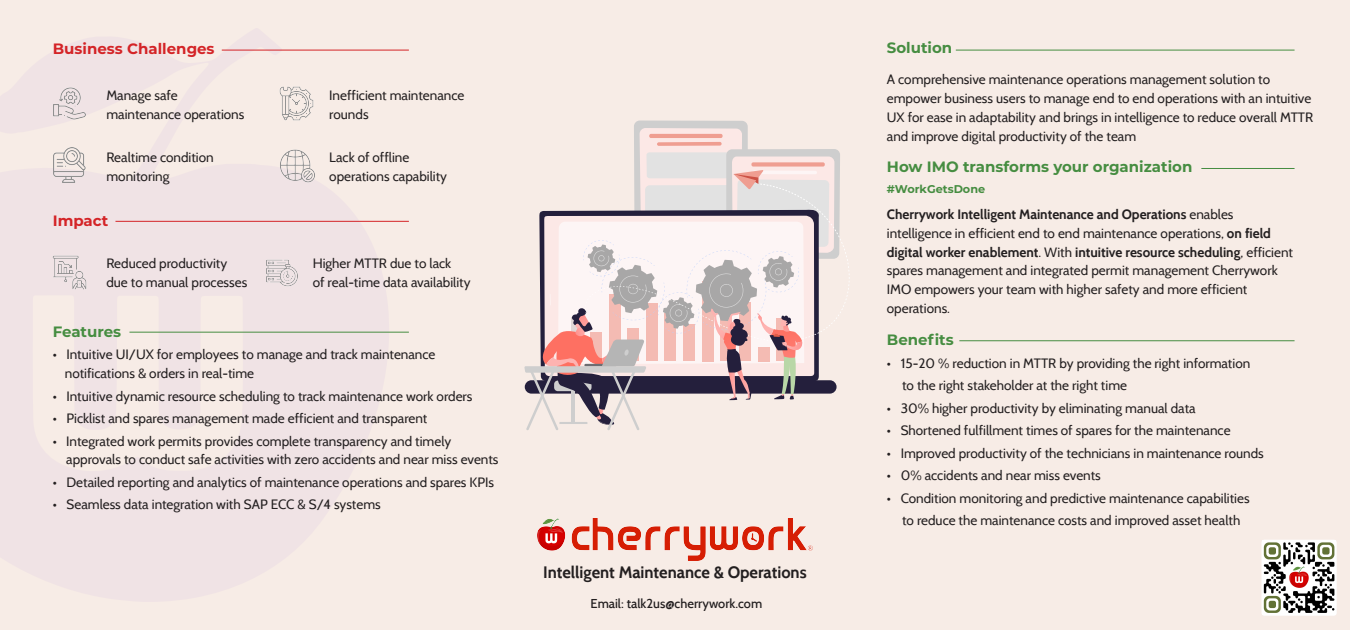
<style>
.page{position:relative;width:1350px;height:630px;background:#f7ece6}
.page>*{position:absolute;margin:0;border:0;box-sizing:border-box;transform-origin:0 0}
.t1{font:700 16.5px "Cabin";color:#231f20}
.t2{font:700 15px "Montserrat";color:#468d41}
.t3{font:700 15px "Montserrat";color:#d42427}
.t4{font:13.5px/18.8px "Cabin";color:#231f20}
.t5{font:500 12.83px "Cabin";color:#231f20}
.t6{font:700 11.25px "Montserrat";color:#468d41}
.s1{font-weight:700}
</style>
<div class="page">
<hr style="left:222px;top:50px;width:187px;height:1px;background:#d42427">
<hr style="left:956px;top:50px;width:339px;height:1px;background:#468d41">
<hr style="left:1201px;top:168px;width:94px;height:1px;background:#468d41">
<hr style="left:959px;top:340px;width:336px;height:1px;background:#468d41">
<hr style="left:115px;top:221px;width:294px;height:1px;background:#d42427">
<hr style="left:129px;top:332px;width:280px;height:1px;background:#468d41">
<img style="left:538px;top:518px;width:274px;height:43px">
<img style="left:53px;top:256px;width:33px;height:33px">
<svg style="left:524px;top:121px;width:326px;height:309px"></svg>
<img style="left:53px;top:88px;width:32px;height:32px">
<img style="left:279px;top:86px;width:35px;height:35px">
<img style="left:280px;top:149px;width:35px;height:34px">
<img style="left:53px;top:148px;width:33px;height:34px">
<img style="left:267px;top:259px;width:31px;height:28px">
<div style="left:1261px;top:540px;width:76px;height:76px;background:#fff;border-radius:3px"></div>
<img style="left:1263px;top:542px;width:72px;height:71px">
<p class="t3" style="left:53px;top:38px;width:163px">Business Challenges</p>
<p class="t4" style="left:106px;top:86px;width:139px">Manage safe maintenance operations</p>
<p class="t4" style="left:106px;top:148px;width:109px">Realtime condition monitoring</p>
<p class="t4" style="left:329px;top:86px;width:137px">Inefficient maintenance rounds</p>
<p class="t4" style="left:329px;top:148px;width:119px">Lack of offline operations capability</p>
<p class="t3" style="left:53px;top:210px;width:57px">Impact</p>
<p class="t4" style="left:106px;top:254px;width:142px">Reduced productivity due to manual processes</p>
<p class="t4" style="left:313px;top:254px;width:159px">Higher MTTR due to lack<br>of real-time data availability</p>
<p class="t2" style="left:53px;top:321px;width:70px">Features</p>
<p class="t4" style="left:65px;top:345px;width:372px;text-indent:-12px">• Intuitive UI/UX for employees to manage and track maintenance notifications &amp; orders in real-time</p>
<p class="t4" style="left:53px;top:387px;width:421px">• Intuitive dynamic resource scheduling to track maintenance work orders</p>
<p class="t4" style="left:53px;top:409px;width:376px">• Picklist and spares management made efficient and transparent</p>
<p class="t4" style="left:66px;top:432px;width:434px;text-indent:-14px">• Integrated work permits provides complete transparency and timely approvals to conduct safe activities with zero accidents and near miss events</p>
<p class="t4" style="left:53px;top:473px;width:443px">• Detailed reporting and analytics of maintenance operations and spares KPIs</p>
<p class="t4" style="left:53px;top:495px;width:330px">• Seamless data integration with SAP ECC &amp; S/4 systems</p>
<p class="t1" style="left:543px;top:562px;width:265px">Intelligent Maintenance &amp; Operations</p>
<p class="t5" style="left:591px;top:596px;width:173px">Email: talk2us@cherrywork.com</p>
<p class="t2" style="left:887px;top:37px;width:67px">Solution</p>
<p class="t4" style="left:887px;top:70px;width:428px">A comprehensive maintenance operations management solution to empower business users to manage end to end operations with an intuitive UX for ease in adaptability and brings in intelligence to reduce overall MTTR and improve digital productivity of the team</p>
<p class="t2" style="left:887px;top:156px;width:307px">How IMO transforms your organization</p>
<p class="t6" style="left:887px;top:181px;width:100px">#WorkGetsDone</p>
<p class="t4" style="left:887px;top:205px;width:408px"><span class="s1">Cherrywork Intelligent Maintenance and Operations</span> enables intelligence in efficient end to end maintenance operations, <span class="s1">on field digital worker enablement</span>. With <span class="s1">intuitive resource scheduling</span>, efficient spares management and integrated permit management Cherrywork IMO empowers your team with higher safety and more efficient operations.</p>
<p class="t2" style="left:887px;top:329px;width:68px">Benefits</p>
<p class="t4" style="left:902px;top:352px;width:350px;line-height:22.5px;text-indent:-15px">• 15-20 % reduction in MTTR by providing the right information to the right stakeholder at the right time</p>
<p class="t4" style="left:887px;top:399px;width:310px">• 30% higher productivity by eliminating manual data</p>
<p class="t4" style="left:887px;top:421px;width:345px">• Shortened fulfillment times of spares for the maintenance</p>
<p class="t4" style="left:887px;top:444px;width:378px">• Improved productivity of the technicians in maintenance rounds</p>
<p class="t4" style="left:887px;top:466px;width:216px">• 0% accidents and near miss events</p>
<p class="t4" style="left:887px;top:487px;width:364px;line-height:22.5px;text-align:center">• Condition monitoring and predictive maintenance capabilities to reduce the maintenance costs and improved asset health</p>
</div>
